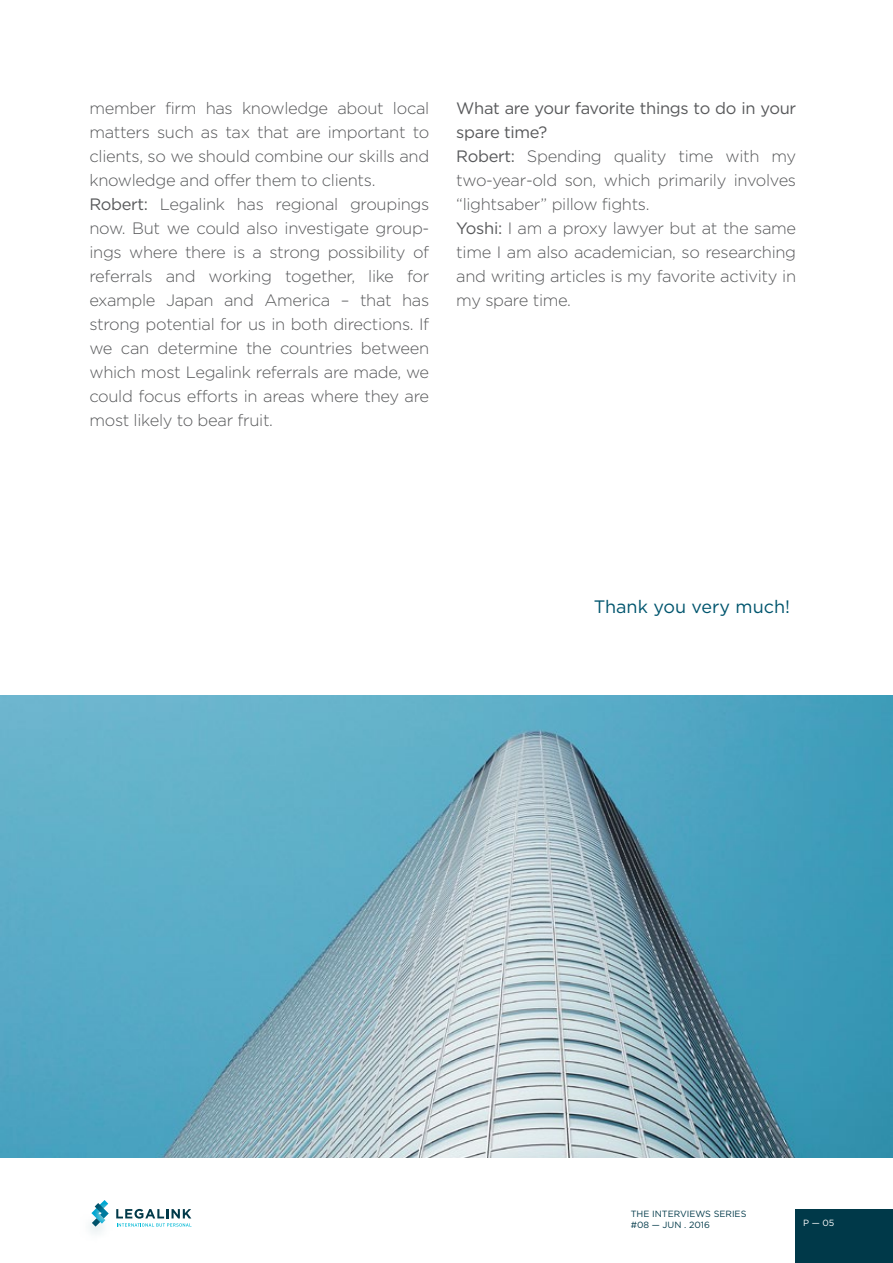
<style>
.page{position:relative;width:893px;height:1263px;background:#fff}
.page>*{position:absolute;margin:0;border:0;box-sizing:border-box;transform-origin:0 0}
.t1{font:18px "Gotham";color:#00556e}
.t2{font:300 16.5px/24px "Gotham";letter-spacing:-.02em;color:#58595b}
.t3{font:9px/10.8px "Gotham";color:#003949}
.t4{font:9px "Gotham";color:#fff}
.s1{font-weight:400}
</style>
<div class="page">
<div style="left:796px;top:1209px;width:97px;height:54px;background:#003949"></div>
<img style="left:90px;top:1208px;width:50px;height:26px">
<svg style="left:91px;top:1200px;width:18px;height:26px"></svg>
<svg style="left:116px;top:1209px;width:75px;height:18px"></svg>
<img style="left:0;top:695px;width:893px;height:463px">
<p class="t2" style="left:89px;top:96px;width:341px">member firm has knowledge about local matters such as tax that are important to clients, so we should combine our skills and knowledge and offer them to clients.<br><span class="s1">Robert:</span> Legalink has regional groupings now. But we could also investigate group&shy;ings where there is a strong possibility of referrals and working together, like for example Japan and America – that has strong potential for us in both directions. If we can determine the countries between which most Legalink referrals are made, we could focus efforts in areas where they are most likely to bear fruit.</p>
<p class="t2" style="left:456px;top:96px;width:341px"><span class="s1">What are your favorite things to do in your spare time?<br>Robert:</span> Spending quality time with my two-year-old son, which primarily involves “lightsaber” pillow fights.<br><span class="s1">Yoshi:</span> I am a proxy lawyer but at the same time I am also academician, so researching and writing articles is my favorite activity in my spare time.</p>
<p class="t1" style="left:594px;top:596px;width:198px">Thank you very much!</p>
<p class="t3" style="left:631px;top:1208px;width:117px">THE INTERVIEWS SERIES #08 — JUN . 2016</p>
<p class="t4" style="left:803px;top:1218px;width:33px">P — 05</p>
</div>
